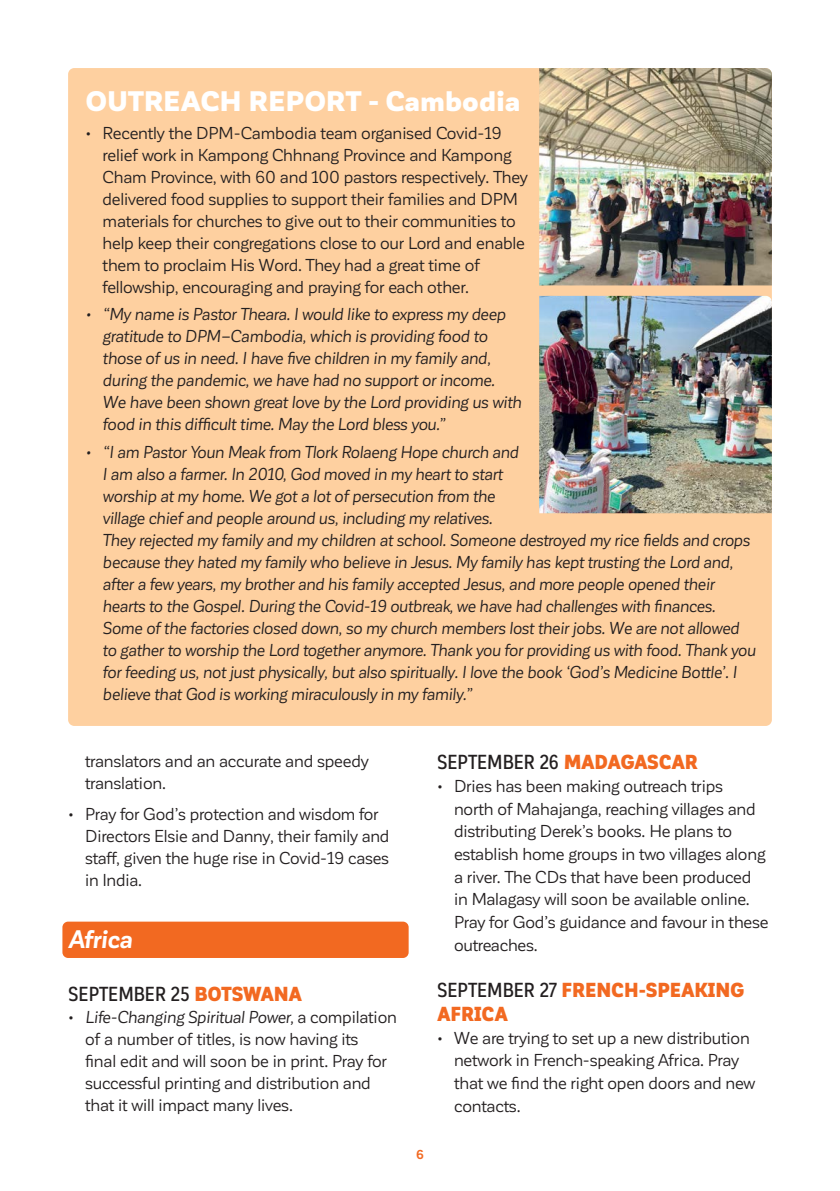
<style>
.page{position:relative;width:840px;height:1191px;background:#fff}
.page>*{position:absolute;margin:0;border:0;box-sizing:border-box;transform-origin:0 0}
.t1{font:900 27.8px "Corporative Sans";color:#fff}
.t2{font:italic 700 25px "Corporative Sans";letter-spacing:-.015em;color:#fff}
.t3{font:500 20px "Corporative Sans Alt Cnd";letter-spacing:.005em;color:#231f20}
.t4{font:900 20px/23.6px "Corporative Sans Alt Cnd";letter-spacing:-.01em;color:#f26921}
.t5{font:17px/22px "Corporative Sans";letter-spacing:-.01em;color:#231f20}
.t6{font:italic 17px/22px "Corporative Sans";letter-spacing:-.01em;color:#231f20}
.t7{font:700 12.8px "Corporative Sans";color:#f26921}
.s1{font-weight:900;color:#f26921}
.s2{font-style:italic}
.s3{font-weight:500;color:#231f20}
</style>
<div class="page">
<div style="left:62px;top:921px;width:346px;height:37px;background:#f26921;border-radius:6px"></div>
<div style="left:68px;top:68px;width:703px;height:658px;background:#fed0a0;border-radius:6px"></div>
<img style="left:539px;top:68px;width:232px;height:217px">
<img style="left:539px;top:296px;width:232px;height:217px">
<h1 class="t1" style="left:86px;top:86px;width:436px">OUTREACH REPORT - Cambodia</h1>
<p class="t5" style="left:103px;top:122px;width:426px;text-indent:-17px">• Recently the DPM-Cambodia team organised Covid-19 relief work in Kampong Chhnang Province and Kampong Cham Province, with 60 and 100 pastors respectively. They delivered food supplies to support their families and DPM materials for churches to give out to their communities to help keep their congregations close to our Lord and enable them to proclaim His Word. They had a great time of fellowship, encouraging and praying for each other.</p>
<p class="t6" style="left:103px;top:304px;width:420px;text-indent:-17px">• “My name is Pastor Theara. I would like to express my deep gratitude to DPM–Cambodia, which is providing food to those of us in need. I have five children in my family and, during the pandemic, we have had no support or income.<br>We have been shown great love by the Lord providing us with food in this difficult time. May the Lord bless you.”</p>
<p class="t6" style="left:103px;top:441px;width:654px;text-indent:-17px">• “I am Pastor Youn Meak from Tlork Rolaeng Hope church and<br>I am also a farmer. In 2010, God moved in my heart to start<br>worship at my home. We got a lot of persecution from the<br>village chief and people around us, including my relatives.<br>They rejected my family and my children at school. Someone destroyed my rice fields and crops because they hated my family who believe in Jesus. My family has kept trusting the Lord and, after a few years, my brother and his family accepted Jesus, and more people opened their hearts to the Gospel. During the Covid-19 outbreak, we have had challenges with finances.<br>Some of the factories closed down, so my church members lost their jobs. We are not allowed to gather to worship the Lord together anymore. Thank you for providing us with food. Thank you for feeding us, not just physically, but also spiritually. I love the book ‘God’s Medicine Bottle’. I believe that God is working miraculously in my family.”</p>
<p class="t5" style="left:85px;top:750px;width:285px">translators and an accurate and speedy translation.</p>
<p class="t5" style="left:85px;top:802px;width:305px;text-indent:-17px">• Pray for God’s protection and wisdom for Directors Elsie and Danny, their family and staff, given the huge rise in Covid-19 cases in India.</p>
<h2 class="t2" style="left:68px;top:925px;width:66px">Africa</h2>
<p class="t3" style="left:68px;top:983px;width:235px">SEPTEMBER 25 <span class="s1">BOTSWANA</span></p>
<p class="t5" style="left:85px;top:1006px;width:313px;text-indent:-17px">• <span class="s2">Life-Changing Spiritual Power,</span> a compilation of a number of titles, is now having its<br>final edit and will soon be in print. Pray for successful printing and distribution and that it will impact many lives.</p>
<p class="t3" style="left:437px;top:751px;width:262px">SEPTEMBER 26 <span class="s1">MADAGASCAR</span></p>
<p class="t5" style="left:454px;top:775px;width:316px;line-height:22.6px;text-indent:-17px">• Dries has been making outreach trips<br>north of Mahajanga, reaching villages and distributing Derek’s books. He plans to establish home groups in two villages along a river. The CDs that have been produced in Malagasy will soon be available online.<br>Pray for God’s guidance and favour in these outreaches.</p>
<p class="t4" style="left:437px;top:978px;width:309px"><span class="s3">SEPTEMBER 27</span> FRENCH-SPEAKING<br>AFRICA</p>
<p class="t5" style="left:454px;top:1026px;width:303px;line-height:22.6px;text-indent:-17px">• We are trying to set up a new distribution network in French-speaking Africa. Pray that we find the right open doors and new contacts.</p>
<p class="t7" style="left:416px;top:1147px;width:9px">6</p>
</div>
